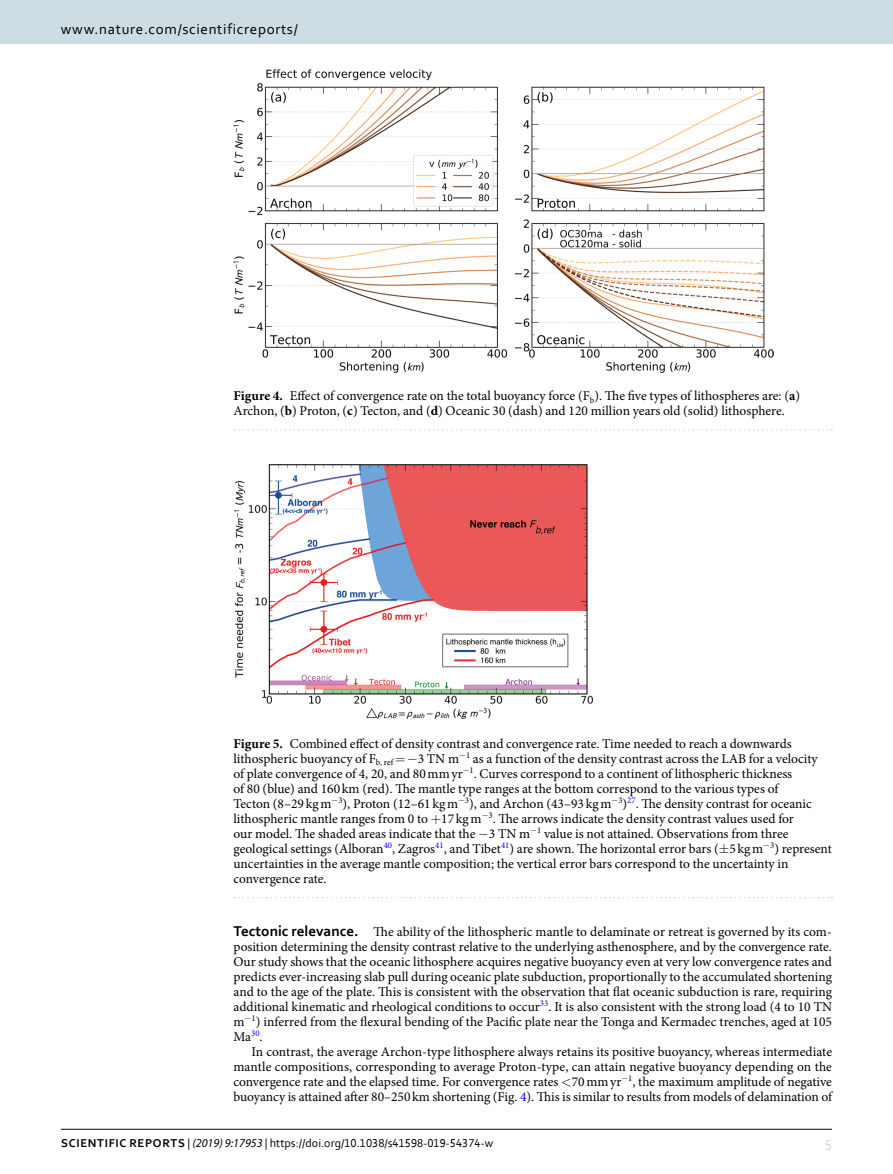
<style>
.page{position:relative;width:893px;height:1174px;background:#fff}
.page>*{position:absolute;margin:0;border:0;box-sizing:border-box;transform-origin:0 0}
.t1{font:15px "Corbel 2";letter-spacing:.045em;color:#000}
.t2{font:15px "Corbel 2";color:#cedde4}
.t3{font:13.5px/15px "Minion Pro";letter-spacing:-.005em;color:#000;text-align:justify}
.t4{font:12px "Corbel";color:#000}
.s1{font-weight:700}
.s2{font-family:"Corbel Bold 2";font-size:15px}
.s3{color:#00f}
.s4{font-family:"Corbel Bold 2"}
.s5{font-family:"Corbel 2"}
.s6{font-family:"Myriad Pro";font-style:italic}
</style>
<div class="page">
<hr style="left:61px;top:1129px;width:771px;height:1px;background:#000">
<div style="left:0;top:0;width:893px;height:43px;background:#cedde4"></div>
<img style="left:233px;top:70px;width:540px;height:302px">
<svg style="left:234px;top:429px;width:598px;height:2px"></svg>
<img style="left:234px;top:464px;width:359px;height:255px">
<svg style="left:234px;top:897px;width:598px;height:1px"></svg>
<p class="t1" style="left:61px;top:19px;width:238px">www.nature.com/scientificreports/</p>
<p class="t3" style="left:233px;top:388px;width:568px"><span class="s1">Figure 4.</span> Effect of convergence rate on the total buoyancy force (F<sub>b</sub>). The five types of lithospheres are: (<span class="s1">a</span>)<br>Archon, (<span class="s1">b</span>) Proton, (<span class="s1">c</span>) Tecton, and (<span class="s1">d</span>) Oceanic 30 (dash) and 120 million years old (solid) lithosphere.</p>
<p class="t3" style="left:233px;top:736px;width:600px;text-align:left"><span class="s1">Figure 5.</span> Combined effect of density contrast and convergence rate. Time needed to reach a downwards lithospheric buoyancy of F<sub>b,</sub> <sub>ref</sub> −3 TN m−<sup>1</sup> as a function of the density contrast across the LAB for a velocity<br>of plate convergence of 4, 20, and 80mmyr−<sup>1</sup>. Curves correspond to a continent of lithospheric thickness<br>of 80 (blue) and 160 km (red). The mantle type ranges at the bottom correspond to the various types of<br>Tecton (8–29 kgm−<sup>3</sup>), Proton (12–61 kgm−<sup>3</sup>), and Archon (43–93 kgm−<sup>3</sup>)<sup>27</sup>. The density contrast for oceanic lithospheric mantle ranges from 0 to 17 kgm−<sup>3</sup>. The arrows indicate the density contrast values used for<br>our model. The shaded areas indicate that the −3 TN m−<sup>1</sup> value is not attained. Observations from three geological settings (Alboran<sup>40</sup>, Zagros<sup>41</sup>, and Tibet<sup>41</sup>) are shown. The horizontal error bars ( 5 kgm−<sup>3</sup>) represent uncertainties in the average mantle composition; the vertical error bars correspond to the uncertainty in convergence rate.</p>
<p class="t3" style="left:233px;top:924px;width:600px"><span class="s2">Tectonic relevance.</span> The ability of the lithospheric mantle to delaminate or retreat is governed by its com&shy;position determining the density contrast relative to the underlying asthenosphere, and by the convergence rate.<br>Our study shows that the oceanic lithosphere acquires negative buoyancy even at very low convergence rates and predicts ever-increasing slab pull during oceanic plate subduction, proportionally to the accumulated shortening and to the age of the plate. This is consistent with the observation that flat oceanic subduction is rare, requiring additional kinematic and rheological conditions to occur<sup>33</sup>. It is also consistent with the strong load (4 to 10 TN m−<sup>1</sup>) inferred from the flexural bending of the Pacific plate near the Tonga and Kermadec trenches, aged at 105<br>Ma<sup>30</sup>.</p>
<p class="t3" style="left:233px;top:1044px;width:600px;text-indent:18px">In contrast, the average Archon-type lithosphere always retains its positive buoyancy, whereas intermediate mantle compositions, corresponding to average Proton-type, can attain negative buoyancy depending on the convergence rate and the elapsed time. For convergence rates 70mmyr−<sup>1</sup>, the maximum amplitude of negative buoyancy is attained after 80–250km shortening (Fig. <span class="s3">4</span>). This is similar to results from models of delamination of</p>
<p class="t4" style="left:61px;top:1135px;width:433px"><span class="s4">Scientific Reports</span> <span class="s5">|</span> <span class="s6">(2019) 9:17953</span> <span class="s5">|</span> https://doi.org/10.1038/s41598-019-54374-w</p>
<p class="t2" style="left:825px;top:1132px;width:9px">5</p>
</div>
